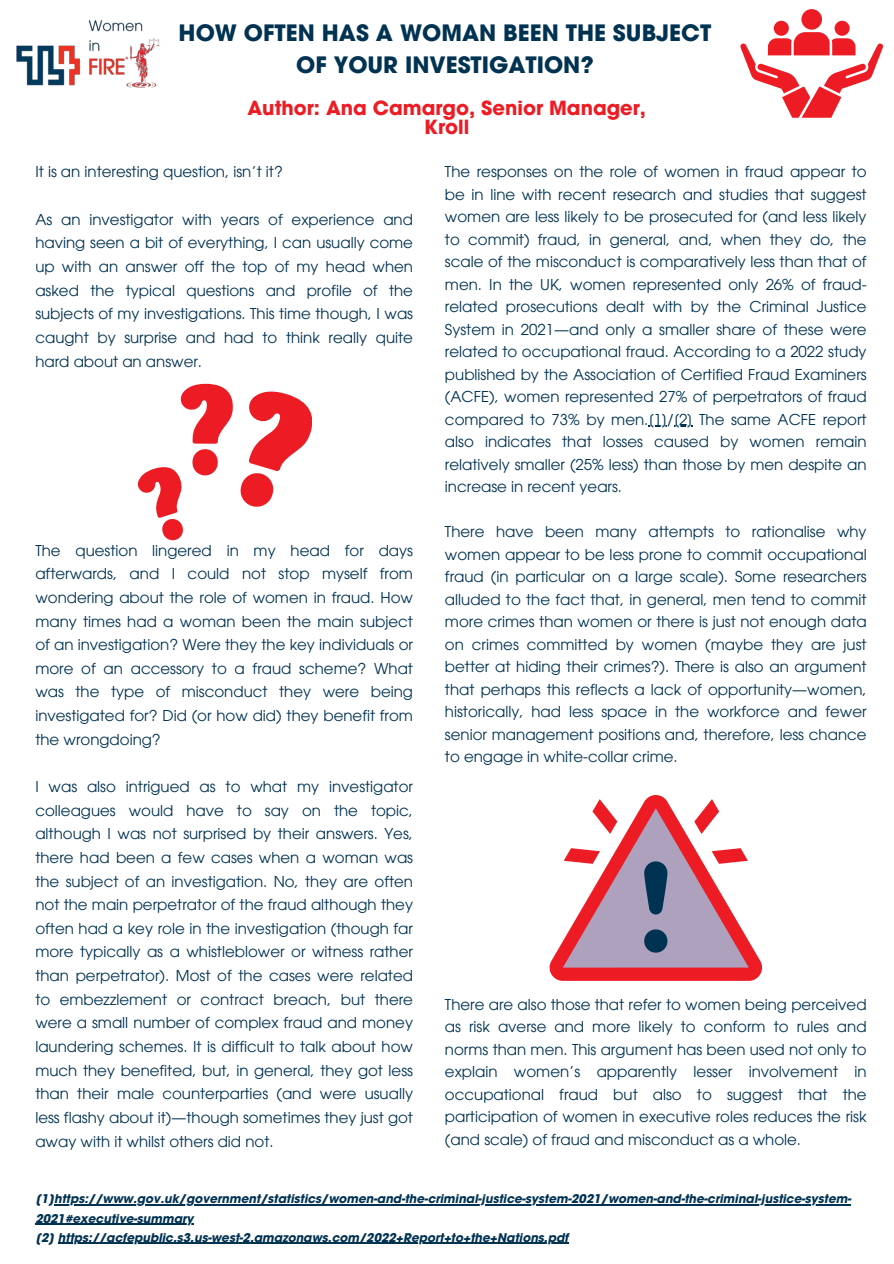
<style>
.page{position:relative;width:894px;height:1264px;background:#fff}
.page>*{position:absolute;margin:0;border:0;box-sizing:border-box;transform-origin:0 0}
.t1{font:700 22.5px/31.5px "ITC Avant Garde Pro";color:#003252;text-align:center}
.t2{font:700 19.5px/19.2px "ITC Avant Garde Pro";color:#ed1c24;text-align:center}
.t3{font:15px/23.7px "ITC Avant Garde Pro";color:#003252;text-align:justify}
.t4{font:italic 700 12px/19px "ITC Avant Garde Pro";color:#003252}
</style>
<div class="page">
<img style="left:16px;top:20px;width:144px;height:68px">
<div style="left:834px;top:21px;width:15px;height:15px;background:#ed1c24;border-radius:50%"></div>
<div style="left:773px;top:21px;width:15px;height:15px;background:#ed1c24;border-radius:50%"></div>
<div style="left:801px;top:9px;width:20px;height:21px;background:#ed1c24;border-radius:10px"></div>
<svg style="left:740px;top:32px;width:142px;height:86px"></svg>
<svg style="left:240px;top:391px;width:72px;height:116px"></svg>
<div style="left:192px;top:449px;width:26px;height:26px;background:#ed1c24;border-radius:13px"></div>
<svg style="left:180px;top:384px;width:53px;height:60px"></svg>
<svg style="left:137px;top:467px;width:46px;height:73px"></svg>
<svg style="left:549px;top:795px;width:212px;height:185px"></svg>
<hr style="left:54px;top:1204px;width:796px;height:1px;background:#003252">
<hr style="left:35px;top:1223px;width:158px;height:1px;background:#003252">
<hr style="left:58px;top:1242px;width:510px;height:1px;background:#003252">
<h3 class="t1" style="left:179px;top:20px;width:534px">HOW OFTEN HAS A WOMAN BEEN THE SUBJECT<br>OF YOUR INVESTIGATION?</h3>
<h3 class="t2" style="left:247px;top:101px;width:400px">Author: Ana Camargo, Senior Manager,<br>Kroll</h3>
<h3 class="t3" style="left:35px;top:162px;width:249px">It is an interesting question, isn’t it?</h3>
<p class="t3" style="left:35px;top:209px;width:379px">As an investigator with years of experience and having seen a bit of everything, I can usually come up with an answer off the top of my head when asked the typical questions and profile of the subjects of my investigations. This time though, I was caught by surprise and had to think really quite hard about an answer.</p>
<p class="t3" style="left:445px;top:162px;width:423px;line-height:22.5px">The responses on the role of women in fraud appear to be in line with recent research and studies that suggest women are less likely to be prosecuted for (and less likely to commit) fraud, in general, and, when they do, the scale of the misconduct is comparatively less than that of men. In the UK, women represented only 26% of fraud&shy;related prosecutions dealt with by the Criminal Justice System in 2021—and only a smaller share of these were related to occupational fraud. According to a 2022 study published by the Association of Certified Fraud Examiners (ACFE), women represented 27% of perpetrators of fraud compared to 73% by men.[1]/[2] The same ACFE report</p>
<h2 class="t3" style="left:445px;top:432px;width:423px;line-height:22.5px">also indicates that losses caused by women remain relatively smaller (25% less) than those by men despite an increase in recent years.</h2>
<h2 class="t3" style="left:445px;top:522px;width:423px;line-height:22.5px">There have been many attempts to rationalise why women appear to be less prone to commit occupational fraud (in particular on a large scale). Some researchers alluded to the fact that, in general, men tend to commit more crimes than women or there is just not enough data on crimes committed by women (maybe they are just better at hiding their crimes?). There is also an argument that perhaps this reflects a lack of opportunity—women, historically, had less space in the workforce and fewer senior management positions and, therefore, less chance to engage in white-collar crime.</h2>
<h3 class="t3" style="left:35px;top:540px;width:379px">The question lingered in my head for days afterwards, and I could not stop myself from wondering about the role of women in fraud. How many times had a woman been the main subject of an investigation? Were they the key individuals or more of an accessory to a fraud scheme? What was the type of misconduct they were being investigated for? Did (or how did) they benefit from the wrongdoing?</h3>
<h3 class="t3" style="left:35px;top:776px;width:379px">I was also intrigued as to what my investigator colleagues would have to say on the topic, although I was not surprised by their answers. Yes, there had been a few cases when a woman was the subject of an investigation. No, they are often not the main perpetrator of the fraud although they often had a key role in the investigation (though far more typically as a whistleblower or witness rather than perpetrator). Most of the cases were related to embezzlement or contract breach, but there were a small number of complex fraud and money laundering schemes. It is difficult to talk about how much they benefited, but, in general, they got less than their male counterparties (and were usually less flashy about it)—though sometimes they just got away with it whilst others did not.</h3>
<h2 class="t3" style="left:445px;top:995px;width:423px;line-height:22.5px">There are also those that refer to women being perceived as risk averse and more likely to conform to rules and</h2>
<h3 class="t3" style="left:445px;top:1040px;width:423px;line-height:22.5px">norms than men. This argument has been used not only to explain women’s apparently lesser involvement in occupational fraud but also to suggest that the participation of women in executive roles reduces the risk (and scale) of fraud and misconduct as a whole.</h3>
<h3 class="t4" style="left:35px;top:1190px;width:817px">[1]https://www.gov.uk/government/statistics/women-and-the-criminal-justice-system-2021/women-and-the-criminal-justice-system-</h3>
<p class="t4" style="left:35px;top:1209px;width:534px">2021#executive-summary<br>[2] https://acfepublic.s3.us-west-2.amazonaws.com/2022+Report+to+the+Nations.pdf</p>
</div>
